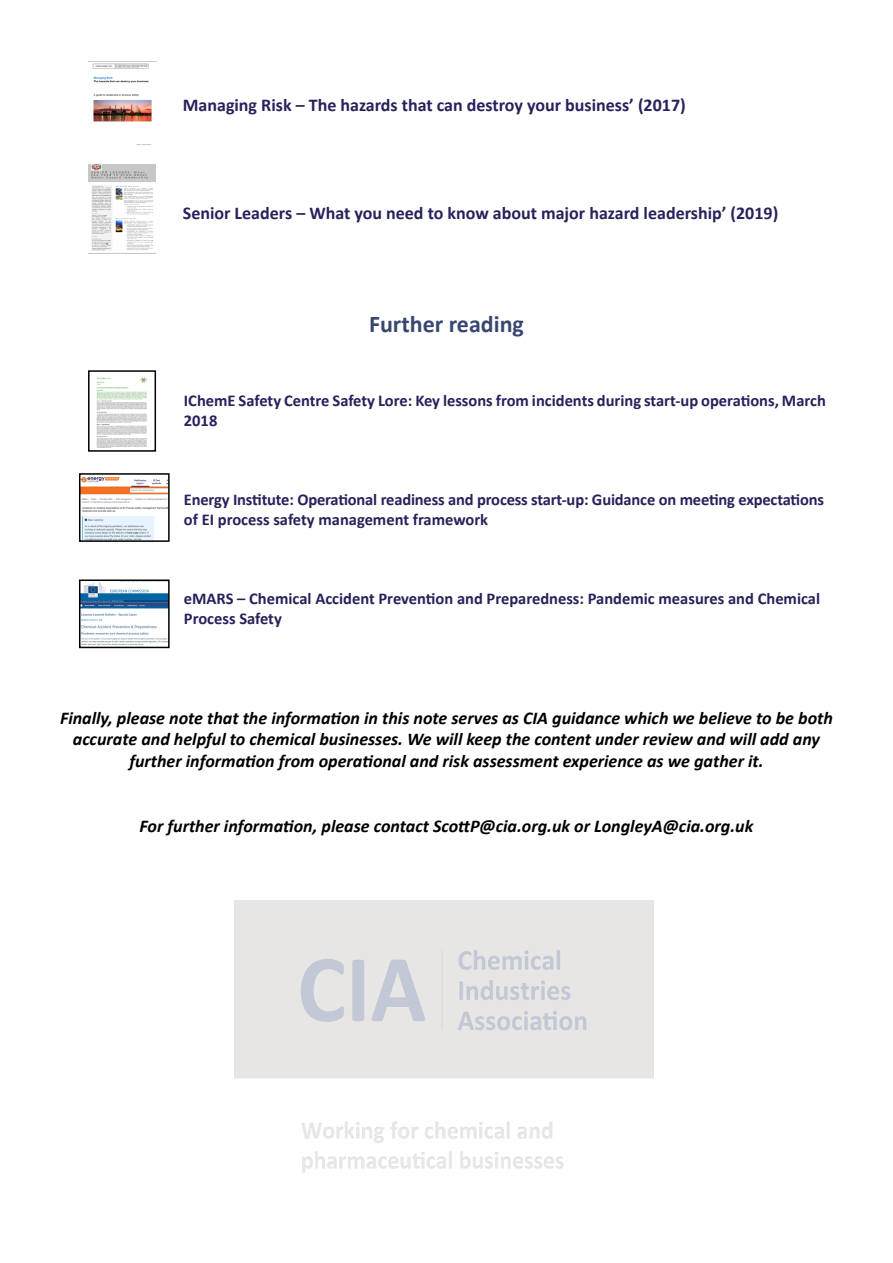
<style>
.page{position:relative;width:893px;height:1263px;background:#fff}
.page>*{position:absolute;margin:0;border:0;box-sizing:border-box;transform-origin:0 0}
.t1{font:700 24px "Calibri";color:#394670}
.t2{font:italic 700 18px/21.6px "Calibri";color:#000;text-align:center}
.t3{font:700 18px "Calibri";color:#26225b}
.t4{font:700 16.5px/19.8px "Calibri";color:#26225b}
</style>
<div class="page">
<img style="left:96px;top:377px;width:51px;height:71px">
<div style="left:88px;top:370px;width:68px;height:82px;border:2px solid #000"></div>
<img style="left:82px;top:476px;width:85px;height:63px">
<div style="left:79px;top:473px;width:91px;height:69px;border:2px solid #000"></div>
<img style="left:82px;top:582px;width:85px;height:63px">
<div style="left:79px;top:579px;width:91px;height:69px;border:2px solid #000"></div>
<img style="left:235px;top:900px;width:419px;height:273px">
<img style="left:92px;top:63px;width:60px;height:82px">
<img style="left:88px;top:165px;width:67px;height:86px">
<p class="t3" style="left:183px;top:92px;width:504px">Managing Risk – The hazards that can destroy your business’ (2017)</p>
<p class="t3" style="left:183px;top:200px;width:597px">Senior Leaders – What you need to know about major hazard leadership’ (2019)</p>
<h1 class="t1" style="left:369px;top:307px;width:156px">Further reading</h1>
<p class="t4" style="left:184px;top:390px;width:643px">IChemE Safety Centre Safety Lore: Key lessons from incidents during start-up operations, March<br>2018</p>
<p class="t4" style="left:184px;top:489px;width:642px">Energy Institute: Operational readiness and process start-up: Guidance on meeting expectations of EI process safety management framework</p>
<p class="t4" style="left:184px;top:588px;width:638px">eMARS – Chemical Accident Prevention and Preparedness: Pandemic measures and Chemical<br>Process Safety</p>
<p class="t2" style="left:60px;top:706px;width:774px">Finally, please note that the information in this note serves as CIA guidance which we believe to be both accurate and helpful to chemical businesses. We will keep the content under review and will add any further information from operational and risk assessment experience as we gather it.</p>
<p class="t2" style="left:140px;top:814px;width:615px">For further information, please contact ScottP@cia.org.uk or LongleyA@cia.org.uk</p>
</div>
